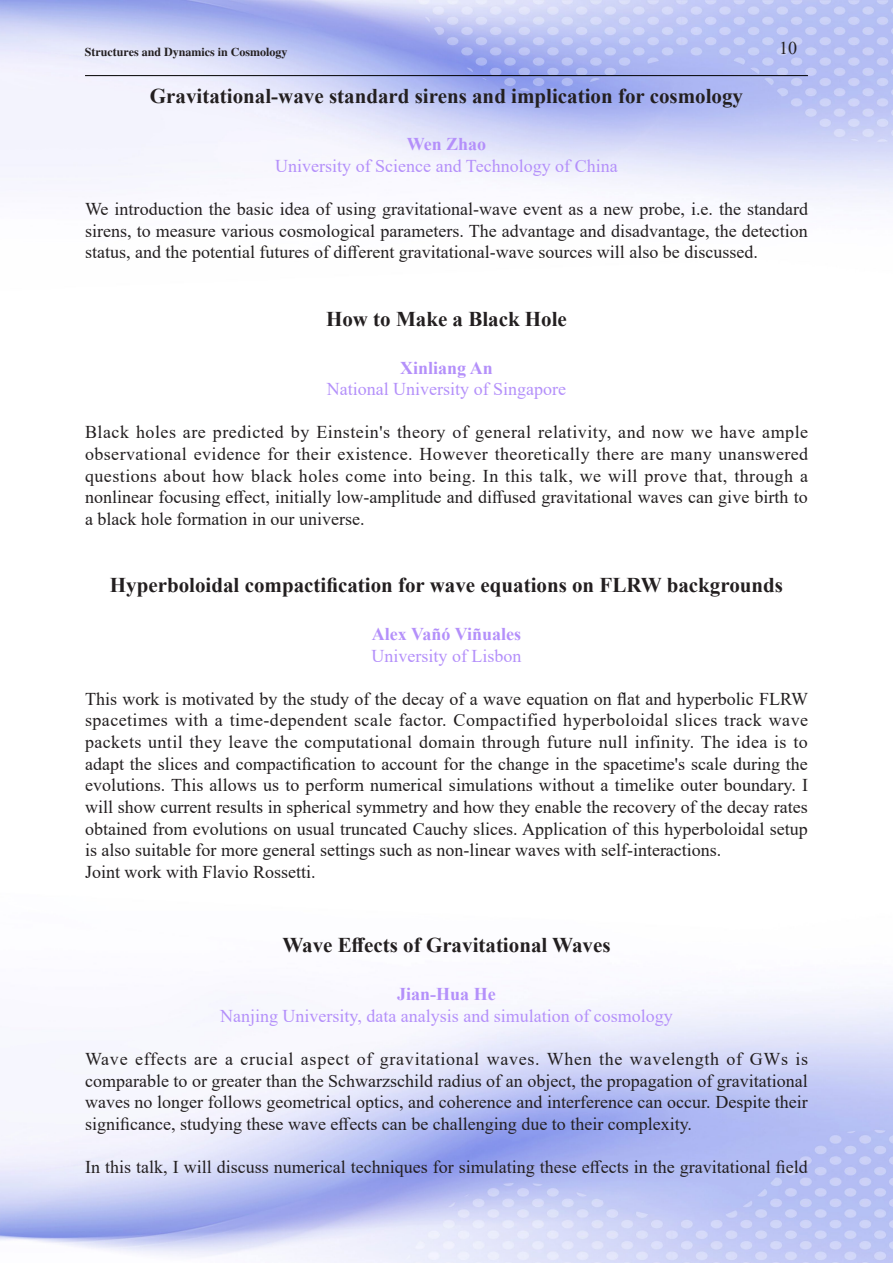
<style>
.page{position:relative;width:893px;height:1263px;background:#fff}
.page>*{position:absolute;margin:0;border:0;box-sizing:border-box;transform-origin:0 0}
.报告题目{font:700 21px "Times New Roman";color:#231f20}
.报告内容{font:18px/21.6px "Times New Roman";color:#231f20;text-align:justify}
.报告人单位名称{font:18px "Times New Roman";color:#b490fa}
.报告人姓名{font:700 18px "Times New Roman";color:#b490fa}
.t1{font:12px "CT Hu Po SF";color:#231f20}
</style>
<div class="page">
<img style="left:0;top:0;width:893px;height:1263px">
<hr style="left:85px;top:75px;width:723px;height:1px;background:#000">
<p class="t1" style="left:85px;top:46px;width:204px">Structures and Dynamics in Cosmology</p>
<p class="报告内容" style="left:779px;top:37px;width:19px">10</p>
<p class="报告题目" style="left:150px;top:80px;width:595px">Gravitational-wave standard sirens and implication for cosmology</p>
<p class="报告人姓名" style="left:407px;top:131px;width:81px">Wen Zhao</p>
<p class="报告人单位名称" style="left:275px;top:153px;width:344px">University of Science and Technology of China</p>
<p class="报告内容" style="left:85px;top:198px;width:725px">We introduction the basic idea of using gravitational-wave event as a new probe, i.e. the standard sirens, to measure various cosmological parameters. The advantage and disadvantage, the detection status, and the potential futures of different gravitational-wave sources will also be discussed.</p>
<p class="报告题目" style="left:326px;top:304px;width:242px">How to Make a Black Hole</p>
<p class="报告人姓名" style="left:400px;top:355px;width:94px">Xinliang An</p>
<p class="报告人单位名称" style="left:327px;top:376px;width:241px">National University of Singapore</p>
<p class="报告内容" style="left:85px;top:421px;width:725px">Black holes are predicted by Einstein's theory of general relativity, and now we have ample observational evidence for their existence. However theoretically there are many unanswered questions about how black holes come into being. In this talk, we will prove that, through a nonlinear focusing effect, initially low-amplitude and diffused gravitational waves can give birth to a black hole formation in our universe.</p>
<p class="报告题目" style="left:110px;top:570px;width:675px">Hyperboloidal compactification for wave equations on FLRW backgrounds</p>
<p class="报告人姓名" style="left:372px;top:621px;width:151px">Alex Vañó Viñuales</p>
<p class="报告人单位名称" style="left:371px;top:643px;width:151px">University of Lisbon</p>
<p class="报告内容" style="left:85px;top:687px;width:725px">This work is motivated by the study of the decay of a wave equation on flat and hyperbolic FLRW spacetimes with a time-dependent scale factor. Compactified hyperboloidal slices track wave packets until they leave the computational domain through future null infinity. The idea is to adapt the slices and compactification to account for the change in the spacetime's scale during the evolutions. This allows us to perform numerical simulations without a timelike outer boundary. I will show current results in spherical symmetry and how they enable the recovery of the decay rates obtained from evolutions on usual truncated Cauchy slices. Application of this hyperboloidal setup is also suitable for more general settings such as non-linear waves with self-interactions.</p>
<p class="报告内容" style="left:85px;top:860px;width:232px">Joint work with Flavio Rossetti.</p>
<p class="报告题目" style="left:282px;top:930px;width:330px">Wave Effects of Gravitational Waves</p>
<p class="报告人姓名" style="left:397px;top:981px;width:100px">Jian-Hua He</p>
<p class="报告人单位名称" style="left:220px;top:1003px;width:454px">Nanjing University, data analysis and simulation of cosmology</p>
<p class="报告内容" style="left:85px;top:1047px;width:725px">Wave effects are a crucial aspect of gravitational waves. When the wavelength of GWs is comparable to or greater than the Schwarzschild radius of an object, the propagation of gravitational waves no longer follows geometrical optics, and coherence and interference can occur. Despite their significance, studying these wave effects can be challenging due to their complexity.</p>
<p class="报告内容" style="left:85px;top:1155px;width:724px">In this talk, I will discuss numerical techniques for simulating these effects in the gravitational field</p>
</div>
